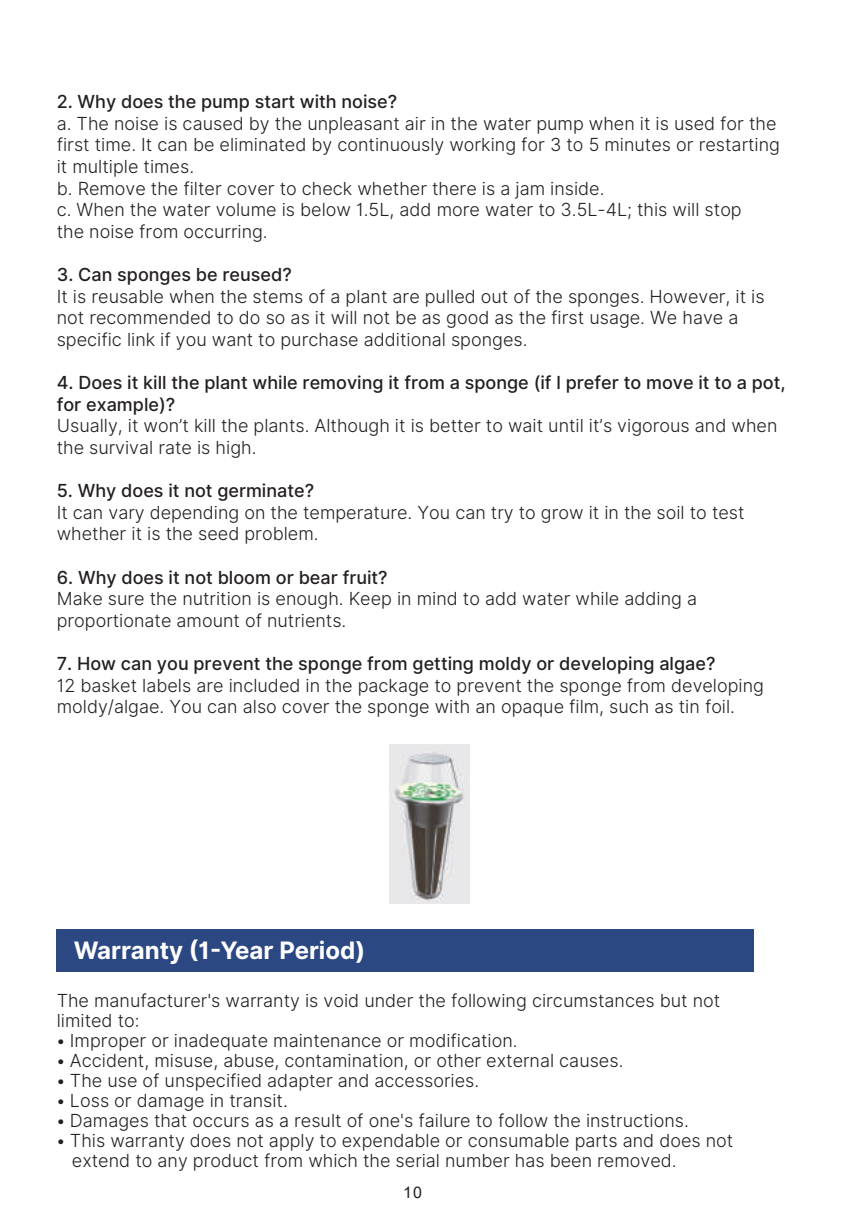
<style>
.page{position:relative;width:859px;height:1227px;background:#fff}
.page>*{position:absolute;margin:0;border:0;box-sizing:border-box;transform-origin:0 0}
.t1{font:700 24px "Inter";color:#fff}
.t2{font:18px/21.6px "Inter Light BETA";color:#231f20}
.t3{font:500 18px/21.6px "Inter";color:#231f20}
.t4{font:16px "Arial";color:#231f20}
</style>
<div class="page">
<img style="left:390px;top:744px;width:79px;height:160px">
<div style="left:57px;top:929px;width:696px;height:42px;background:#2b4883"></div>
<p class="t3" style="left:57px;top:91px;width:342px">2. Why does the pump start with noise?</p>
<p class="t2" style="left:57px;top:113px;width:724px">a. The noise is caused by the unpleasant air in the water pump when it is used for the first time. It can be eliminated by continuously working for 3 to 5 minutes or restarting it multiple times.<br>b. Remove the filter cover to check whether there is a jam inside.<br>c. When the water volume is below 1.5L, add more water to 3.5L-4L; this will stop<br>the noise from occurring.</p>
<p class="t3" style="left:57px;top:264px;width:236px">3. Can sponges be reused?</p>
<p class="t2" style="left:57px;top:286px;width:709px">It is reusable when the stems of a plant are pulled out of the sponges. However, it is not recommended to do so as it will not be as good as the first usage. We have a specific link if you want to purchase additional sponges.</p>
<p class="t3" style="left:57px;top:372px;width:730px">4. Does it kill the plant while removing it from a sponge (if l prefer to move it to a pot, for example)?</p>
<p class="t2" style="left:57px;top:415px;width:721px">Usually, it won’t kill the plants. Although it is better to wait until it’s vigorous and when the survival rate is high.</p>
<p class="t3" style="left:57px;top:480px;width:259px">5. Why does it not germinate?</p>
<p class="t2" style="left:57px;top:502px;width:689px">It can vary depending on the temperature. You can try to grow it in the soil to test whether it is the seed problem.</p>
<p class="t3" style="left:57px;top:566px;width:332px">6. Why does it not bloom or bear fruit?</p>
<p class="t2" style="left:57px;top:588px;width:641px">Make sure the nutrition is enough. Keep in mind to add water while adding a proportionate amount of nutrients.</p>
<p class="t3" style="left:57px;top:653px;width:660px">7. How can you prevent the sponge from getting moldy or developing algae?</p>
<p class="t2" style="left:57px;top:674px;width:708px">12 basket labels are included in the package to prevent the sponge from developing moldy/algae. You can also cover the sponge with an opaque film, such as tin foil.</p>
<h1 class="t1" style="left:74px;top:933px;width:293px">Warranty (1-Year Period)</h1>
<p class="t2" style="left:57px;top:991px;width:664px;line-height:20px">The manufacturer's warranty is void under the following circumstances but not limited to:</p>
<p class="t2" style="left:57px;top:1030px;width:462px">• Improper or inadequate maintenance or modification.</p>
<p class="t2" style="left:57px;top:1050px;width:568px">• Accident, misuse, abuse, contamination, or other external causes.</p>
<p class="t2" style="left:57px;top:1070px;width:424px">• The use of unspecified adapter and accessories.</p>
<p class="t2" style="left:57px;top:1090px;width:232px">• Loss or damage in transit.</p>
<p class="t2" style="left:57px;top:1110px;width:633px">• Damages that occurs as a result of one's failure to follow the instructions.</p>
<p class="t2" style="left:72px;top:1131px;width:662px;line-height:20px;text-indent:-15px">• This warranty does not apply to expendable or consumable parts and does not extend to any product from which the serial number has been removed.</p>
<p class="t4" style="left:403px;top:1181px;width:20px">10</p>
</div>
